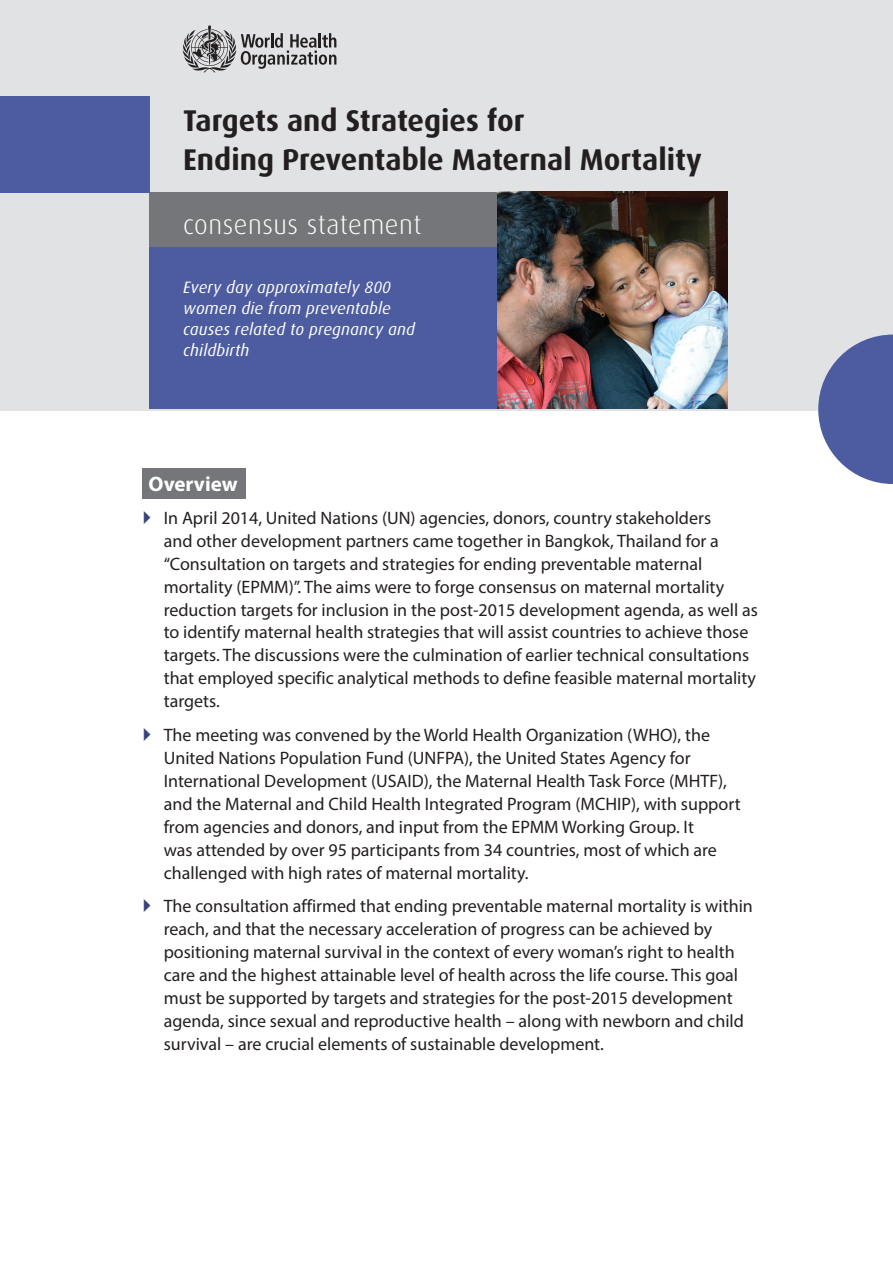
<style>
.page{position:relative;width:893px;height:1263px;background:#fff}
.page>*{position:absolute;margin:0;border:0;box-sizing:border-box;transform-origin:0 0}
.Main_heading{font:700 30px/39px "Dax Pro";color:#231f20}
.evidende_bief{font:300 27px "Dax Pro";letter-spacing:.02em;color:#fff}
.Heading__Key_facts{font:700 21px "Myriad Pro";color:#fff}
.t1{font:18px/23px "Myriad Pro";color:#231f20}
.message{font:italic 16.5px/21px "Dax Pro";letter-spacing:.01em;color:#fff}
</style>
<div class="page">
<div style="left:0;top:0;width:893px;height:410px;background:#e1e2e4"></div>
<div style="left:142px;top:468px;width:104px;height:30px;background:#757679"></div>
<div style="left:149px;top:209px;width:348px;height:200px;background:#4d5ca0"></div>
<div style="left:149px;top:192px;width:348px;height:55px;background:#757679"></div>
<svg style="left:818px;top:335px;width:75px;height:149px"></svg>
<div style="left:0;top:96px;width:149px;height:96px;background:#4d5ca0"></div>
<svg style="left:182px;top:25px;width:154px;height:47px"></svg>
<img style="left:498px;top:191px;width:229px;height:217px">
<p class="Main_heading" style="left:183px;top:101px;width:520px">Targets and Strategies for<br>Ending Preventable Maternal Mortality</p>
<p class="evidende_bief" style="left:183px;top:208px;width:240px">consensus statement</p>
<p class="message" style="left:183px;top:276px;width:233px">Every day approximately 800 women die from preventable causes related to pregnancy and childbirth</p>
<p class="Heading__Key_facts" style="left:148px;top:470px;width:91px">Overview</p>
<p class="t1" style="left:164px;top:506px;width:596px">In April 2014, United Nations (UN) agencies, donors, country stakeholders<br>and other development partners came together in Bangkok, Thailand for a “Consultation on targets and strategies for ending preventable maternal mortality (EPMM)”. The aims were to forge consensus on maternal mortality reduction targets for inclusion in the post-2015 development agenda, as well as to identify maternal health strategies that will assist countries to achieve those targets. The discussions were the culmination of earlier technical consultations that employed specific analytical methods to define feasible maternal mortality targets.</p>
<p class="t1" style="left:164px;top:723px;width:578px">The meeting was convened by the World Health Organization (WHO), the United Nations Population Fund (UNFPA), the United States Agency for International Development (USAID), the Maternal Health Task Force (MHTF), and the Maternal and Child Health Integrated Program (MCHIP), with support from agencies and donors, and input from the EPMM Working Group. It<br>was attended by over 95 participants from 34 countries, most of which are challenged with high rates of maternal mortality.</p>
<p class="t1" style="left:164px;top:894px;width:591px">The consultation affirmed that ending preventable maternal mortality is within reach, and that the necessary acceleration of progress can be achieved by positioning maternal survival in the context of every woman’s right to health care and the highest attainable level of health across the life course. This goal must be supported by targets and strategies for the post-2015 development agenda, since sexual and reproductive health – along with newborn and child survival – are crucial elements of sustainable development.</p>
</div>
